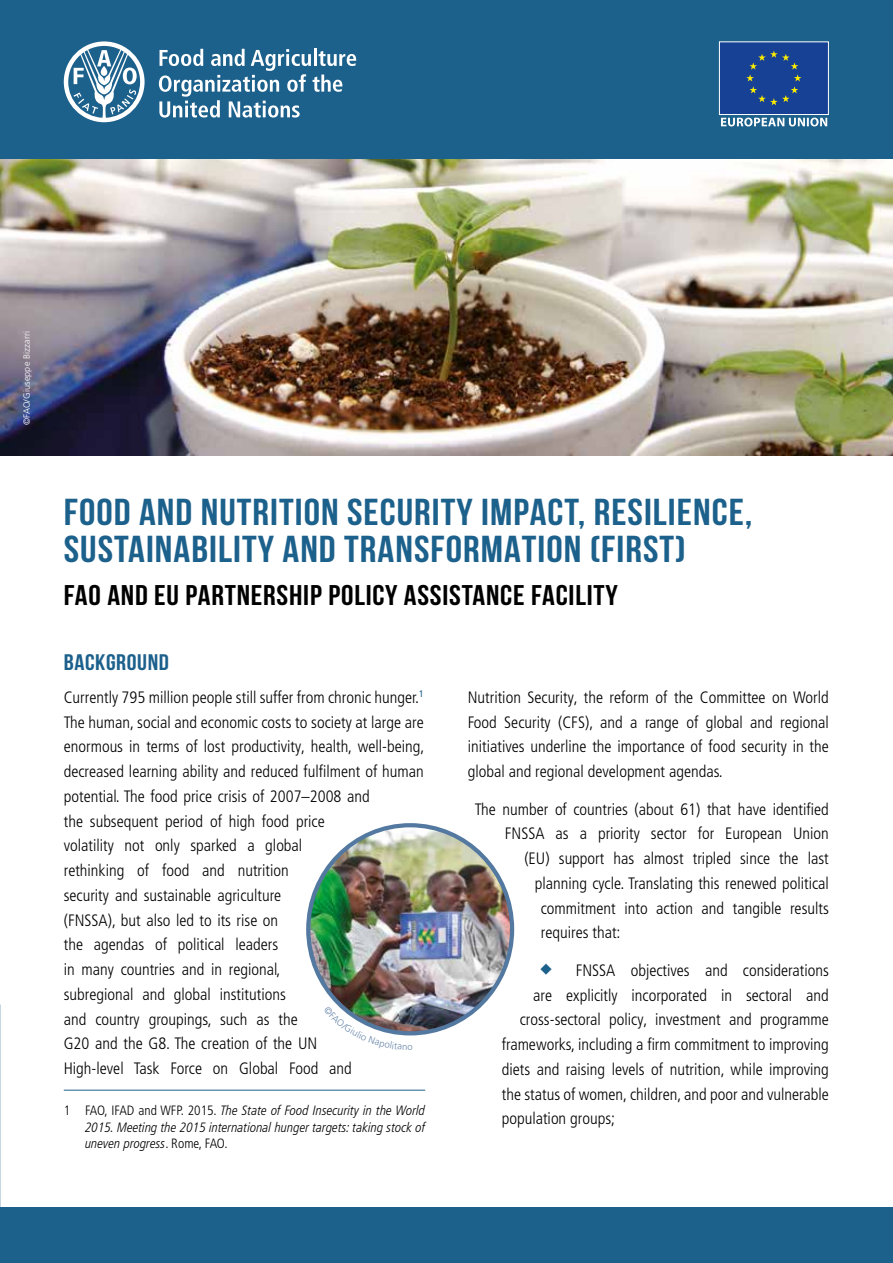
<style>
.page{position:relative;width:893px;height:1263px;background:#fff}
.page>*{position:absolute;margin:0;border:0;box-sizing:border-box;transform-origin:0 0}
.t1{font:700 37.5px/37.5px "Bebas Neue";letter-spacing:.025em;color:#1c608c;scale:1.1 1}
.t2{font:700 28.5px "Bebas Neue";letter-spacing:.025em;color:#000;scale:1.1 1}
.t3{font:700 22.5px "Bebas Neue";letter-spacing:.025em;color:#1c608c;scale:1.1 1}
.t4{font:300 condensed 16.5px/24.8px "Frutiger LT Pro";color:#000}
.t5{font:italic 300 condensed 13.5px/16.5px "Frutiger LT Pro";color:#000;text-align:justify}
.t6{font:300 9px "Frutiger LT Pro";letter-spacing:.015em;color:#fff}
.s1{font-style:normal}
.s2{color:#1c608c}
</style>
<div class="page">
<hr style="left:64px;top:1090px;width:361px;height:1px;background:#1c608c">
<img style="left:0;top:158px;width:893px;height:297px">
<div style="left:0;top:0;width:893px;height:158px;background:#1c608c"></div>
<img style="left:308px;top:825px;width:204px;height:208px">
<div style="left:0;top:1208px;width:893px;height:55px;background:#1c608c"></div>
<div style="left:719px;top:42px;width:109px;height:73px;background:#164194"></div>
<svg style="left:746px;top:51px;width:55px;height:54px"></svg>
<div style="left:719px;top:41px;width:110px;height:74px;border:1px solid #fff"></div>
<svg style="left:721px;top:118px;width:106px;height:8px"></svg>
<svg style="left:64px;top:41px;width:81px;height:81px"></svg>
<svg style="left:159px;top:49px;width:197px;height:69px"></svg>
<img style="left:324px;top:1006px;width:88px;height:30px">
<p class="t6" style="left:21px;top:425px;width:96px;rotate:-90deg">©FAO/Giuseppe Bizzarri</p>
<h1 class="t1" style="left:64px;top:493px;width:628px">FOOD AND NUTRITION SECURITY IMPACT, RESILIENCE,<br>SUSTAINABILITY AND TRANSFORMATION (FIRST)</h1>
<h2 class="t2" style="left:64px;top:580px;width:505px">FAO AND EU PARTNERSHIP POLICY ASSISTANCE FACILITY</h2>
<h3 class="t3" style="left:64px;top:649px;width:97px">BACKGROUND</h3>
<p class="t4" style="left:64px;top:685px;width:362px">Currently 795 million people still suffer from chronic hunger.<sup>1<br></sup>The human, social and economic costs to society at large are enormous in terms of lost productivity, health, well-being, decreased learning ability and reduced fulfilment of human potential. The food price crisis of 2007–2008 and<br>the subsequent period of high food price<br>volatility not only sparked a global<br>rethinking of food and nutrition<br>security and sustainable agriculture<br>(FNSSA), but also led to its rise on<br>the agendas of political leaders<br>in many countries and in regional,<br>subregional and global institutions<br>and country groupings, such as the<br>G20 and the G8. The creation of the UN<br>High-level Task Force on Global Food and</p>
<p class="t5" style="left:85px;top:1102px;width:342px;text-indent:-21px"><span class="s1">1 FAO, IFAD and WFP. 2015.</span> The State of Food Insecurity in the World 2015. Meeting the 2015 international hunger targets: taking stock of uneven progress<span class="s1">. Rome, FAO.</span></p>
<p class="t4" style="left:468px;top:685px;width:363px;text-align:justify">Nutrition Security, the reform of the Committee on World Food Security (CFS), and a range of global and regional initiatives underline the importance of food security in the global and regional development agendas.</p>
<p class="t4" style="left:475px;top:797px;width:355px">The number of countries (about 61) that have identified</p>
<p class="t4" style="left:505px;top:821px;width:326px">FNSSA as a priority sector for European Union</p>
<p class="t4" style="left:524px;top:846px;width:306px">(EU) support has almost tripled since the last</p>
<p class="t4" style="left:535px;top:871px;width:295px">planning cycle. Translating this renewed political</p>
<p class="t4" style="left:541px;top:896px;width:290px">commitment into action and tangible results</p>
<p class="t4" style="left:541px;top:920px;width:81px">requires that:</p>
<p class="t4" style="left:539px;top:958px;width:291px"><span class="s2">◆</span> FNSSA objectives and considerations</p>
<p class="t4" style="left:533px;top:983px;width:297px">are explicitly incorporated in sectoral and</p>
<p class="t4" style="left:520px;top:1007px;width:310px">cross-sectoral policy, investment and programme</p>
<p class="t4" style="left:502px;top:1032px;width:329px">frameworks, including a firm commitment to improving</p>
<p class="t4" style="left:502px;top:1057px;width:329px">diets and raising levels of nutrition, while improving</p>
<p class="t4" style="left:502px;top:1082px;width:329px">the status of women, children, and poor and vulnerable</p>
<p class="t4" style="left:502px;top:1106px;width:115px">population groups;</p>
</div>
